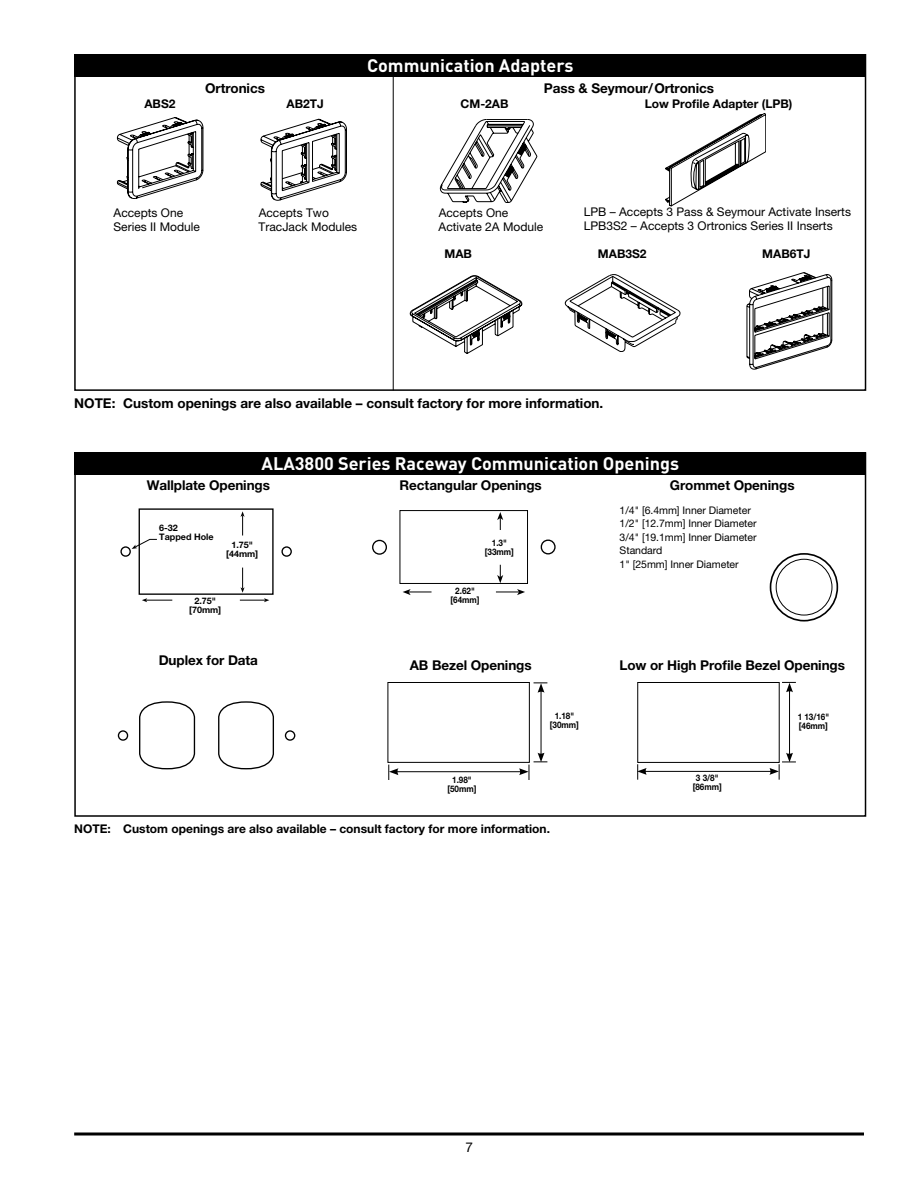
<style>
.page{position:relative;width:918px;height:1188px;background:#fff}
.page>*{position:absolute;margin:0;border:0;box-sizing:border-box;transform-origin:0 0}
.t1{font:700 18px "DIN Pro";color:#fff}
.t2{font:700 13.5px "Helvetica Neue";letter-spacing:-.005em;color:#000}
.t3{font:13.5px "Helvetica Neue";color:#000}
.t4{font:12px/13.5px "Helvetica Neue";color:#000}
.t5{font:700 12px "Helvetica Neue";color:#000}
.t6{font:10.5px/13.5px "Helvetica Neue";letter-spacing:-.005em;color:#000}
.t7{font:700 9px/9px "Helvetica Neue";color:#000;text-align:center;scale:.9 1}
.t8{font:700 9px/9px "Helvetica Neue";color:#000;text-align:center}
</style>
<div class="page">
<svg style="left:74px;top:1132px;width:790px;height:4px;background:#3f3f3f"></svg>
<div style="left:74px;top:452px;width:792px;height:23px;background:#000"></div>
<div style="left:770px;top:553px;width:68px;height:69px;border:2px solid #000;border-radius:50%"></div>
<div style="left:776px;top:559px;width:56px;height:56px;border:1px solid #000;border-radius:50%"></div>
<svg style="left:118px;top:701px;width:177px;height:68px"></svg>
<div style="left:139px;top:508px;width:135px;height:87px;border:1px solid #000"></div>
<svg style="left:142px;top:598px;width:30px;height:4px"></svg>
<svg style="left:240px;top:568px;width:29px;height:34px"></svg>
<svg style="left:120px;top:511px;width:172px;height:45px"></svg>
<div style="left:388px;top:682px;width:142px;height:81px;border:1px solid #000"></div>
<hr style="left:541px;top:690px;width:1px;height:65px;background:#000">
<svg style="left:534px;top:682px;width:13px;height:11px"></svg>
<hr style="left:396px;top:771px;width:126px;height:1px;background:#000">
<svg style="left:388px;top:765px;width:10px;height:15px"></svg>
<svg style="left:519px;top:753px;width:28px;height:27px"></svg>
<div style="left:637px;top:682px;width:143px;height:81px;border:1px solid #000"></div>
<hr style="left:789px;top:690px;width:1px;height:65px;background:#000">
<svg style="left:782px;top:682px;width:14px;height:10px"></svg>
<hr style="left:644px;top:771px;width:128px;height:1px;background:#000">
<svg style="left:637px;top:764px;width:10px;height:16px"></svg>
<svg style="left:769px;top:753px;width:27px;height:27px"></svg>
<div style="left:74px;top:54px;width:792px;height:23px;background:#000"></div>
<svg style="left:117px;top:117px;width:86px;height:82px"></svg>
<svg style="left:261px;top:119px;width:86px;height:82px"></svg>
<svg style="left:665px;top:113px;width:101px;height:93px"></svg>
<hr style="left:393px;top:74px;width:1px;height:316px;background:#000">
<svg style="left:440px;top:119px;width:97px;height:84px"></svg>
<svg style="left:747px;top:272px;width:85px;height:98px"></svg>
<svg style="left:565px;top:274px;width:115px;height:78px"></svg>
<svg style="left:410px;top:275px;width:112px;height:79px"></svg>
<svg style="left:372px;top:539px;width:184px;height:16px"></svg>
<svg style="left:497px;top:512px;width:6px;height:18px"></svg>
<div style="left:400px;top:510px;width:128px;height:74px;border:1px solid #000"></div>
<svg style="left:497px;top:565px;width:6px;height:18px"></svg>
<svg style="left:496px;top:589px;width:29px;height:6px"></svg>
<svg style="left:403px;top:589px;width:29px;height:6px"></svg>
<h1 class="t1" style="left:367px;top:53px;width:208px">Communication Adapters</h1>
<p class="t2" style="left:205px;top:79px;width:61px">Ortronics</p>
<p class="t2" style="left:544px;top:79px;width:172px">Pass &amp; Seymour/Ortronics</p>
<p class="t5" style="left:461px;top:97px;width:49px">CM-2AB</p>
<p class="t5" style="left:144px;top:97px;width:33px">ABS2</p>
<p class="t5" style="left:287px;top:97px;width:39px">AB2TJ</p>
<p class="t5" style="left:645px;top:97px;width:149px">Low Profile Adapter (LPB)</p>
<p class="t4" style="left:114px;top:206px;width:88px">Accepts One<br>Series II Module</p>
<p class="t4" style="left:259px;top:206px;width:100px">Accepts Two<br>TracJack Modules</p>
<p class="t4" style="left:439px;top:206px;width:106px">Accepts One<br>Activate 2A Module</p>
<p class="t4" style="left:584px;top:205px;width:269px">LPB – Accepts 3 Pass &amp; Seymour Activate Inserts<br>LPB3S2 – Accepts 3 Ortronics Series II Inserts</p>
<p class="t5" style="left:444px;top:247px;width:29px">MAB</p>
<p class="t5" style="left:598px;top:247px;width:50px">MAB3S2</p>
<p class="t5" style="left:762px;top:247px;width:50px">MAB6TJ</p>
<p class="t2" style="left:74px;top:395px;width:531px">NOTE: Custom openings are also available – consult factory for more information.</p>
<h1 class="t1" style="left:262px;top:452px;width:419px">ALA3800 Series Raceway Communication Openings</h1>
<p class="t6" style="left:620px;top:503px;width:138px">1/4" [6.4mm] Inner Diameter<br>1/2" [12.7mm] Inner Diameter<br>3/4" [19.1mm] Inner Diameter<br>Standard<br>1" [25mm] Inner Diameter</p>
<p class="t2" style="left:147px;top:477px;width:125px">Wallplate Openings</p>
<p class="t2" style="left:400px;top:477px;width:144px">Rectangular Openings</p>
<p class="t8" style="left:159px;top:523px;width:56px;text-align:left">6-32<br>Tapped Hole</p>
<p class="t8" style="left:226px;top:540px;width:34px">1.75" [44mm]</p>
<p class="t8" style="left:189px;top:596px;width:34px">2.75" [70mm]</p>
<p class="t2" style="left:670px;top:477px;width:126px">Grommet Openings</p>
<p class="t7" style="left:485px;top:538px;width:34px">1.3" [33mm]</p>
<p class="t7" style="left:451px;top:586px;width:34px">2.62" [64mm]</p>
<p class="t2" style="left:159px;top:652px;width:101px">Duplex for Data</p>
<p class="t2" style="left:410px;top:657px;width:123px">AB Bezel Openings</p>
<p class="t2" style="left:619px;top:657px;width:227px">Low or High Profile Bezel Openings</p>
<p class="t7" style="left:550px;top:711px;width:34px">1.18" [30mm]</p>
<p class="t7" style="left:798px;top:712px;width:37px;text-align:left">1 13/16" [46mm]</p>
<p class="t7" style="left:447px;top:775px;width:34px">1.98" [50mm]</p>
<p class="t7" style="left:693px;top:773px;width:34px">3 3/8" [86mm]</p>
<p class="t5" style="left:74px;top:821px;width:477px">NOTE: Custom openings are also available – consult factory for more information.</p>
<p class="t3" style="left:465px;top:1139px;width:9px">7</p>
</div>
